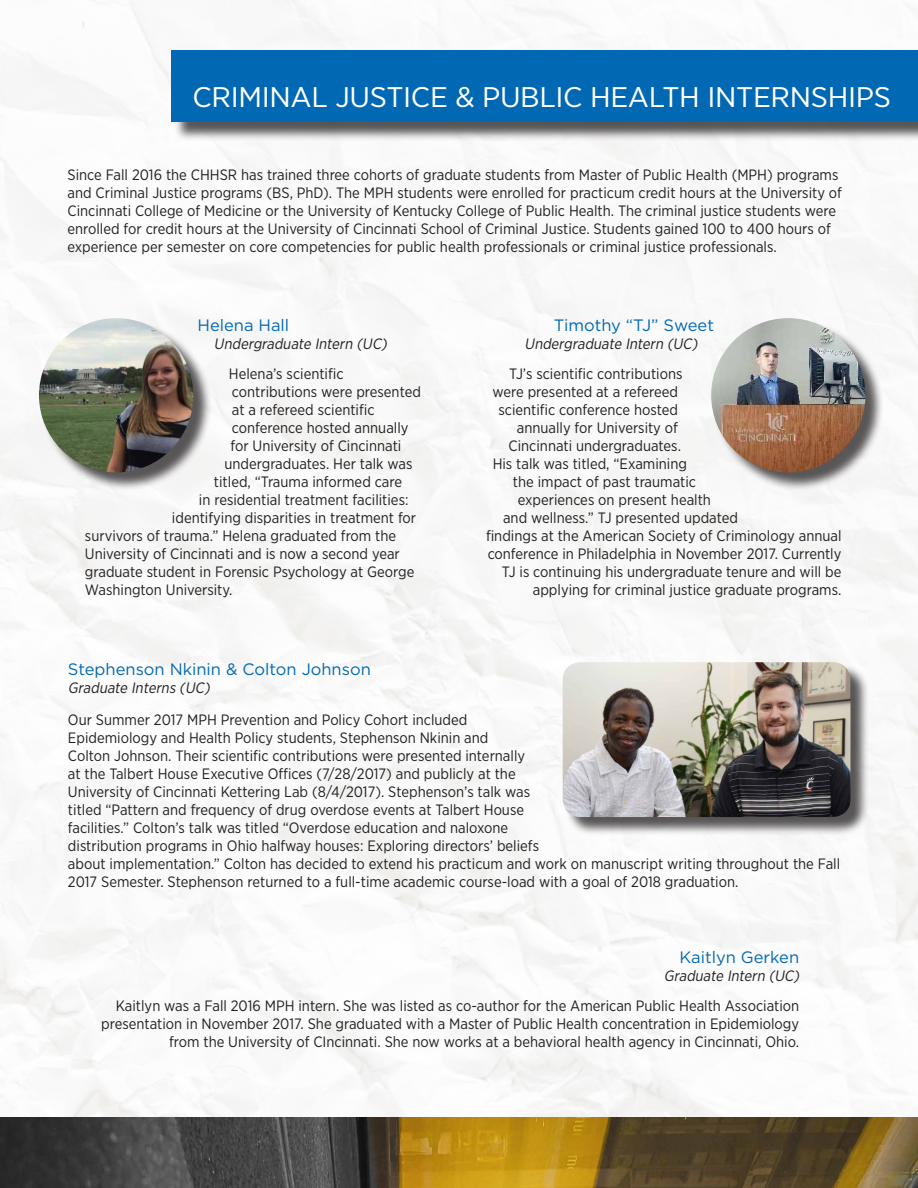
<style>
.page{position:relative;width:918px;height:1188px;background:#fff}
.page>*{position:absolute;margin:0;border:0;box-sizing:border-box;transform-origin:0 0}
.t1{font:28.35px "Gotham Narrow";letter-spacing:-.01em;color:#fff;scale:1.11 1}
.t2{font:16.5px "Gotham";color:#0168b3}
.t3{font:15px/18px "Gotham Narrow";color:#231f20}
.t4{font:italic 15px "Gotham Narrow";color:#231f20}
</style>
<div class="page">
<img style="left:0;top:0;width:918px;height:1117px">
<img style="left:0;top:1117px;width:918px;height:71px">
<div style="left:41px;top:320px;width:171px;height:171px;background:#231f20;opacity:.75"></div>
<img style="left:39px;top:318px;width:154px;height:154px;border-radius:77px">
<div style="left:174px;top:52px;width:744px;height:89px;background:#231f20;opacity:.75"></div>
<div style="left:172px;top:50px;width:746px;height:72px;background:#0168b3"></div>
<div style="left:713px;top:320px;width:171px;height:171px;background:#231f20;opacity:.75"></div>
<img style="left:711px;top:318px;width:155px;height:154px;border-radius:77px">
<div style="left:565px;top:664px;width:304px;height:172px;background:#231f20;opacity:.75"></div>
<img style="left:563px;top:662px;width:287px;height:155px">
<h1 class="t1" style="left:192px;top:80px;width:631px">CRIMINAL JUSTICE &amp; PUBLIC HEALTH INTERNSHIPS</h1>
<p class="t3" style="left:68px;top:166px;width:776px">Since Fall 2016 the CHHSR has trained three cohorts of graduate students from Master of Public Health (MPH) programs and Criminal Justice programs (BS, PhD). The MPH students were enrolled for practicum credit hours at the University of Cincinnati College of Medicine or the University of Kentucky College of Public Health. The criminal justice students were enrolled for credit hours at the University of Cincinnati School of Criminal Justice. Students gained 100 to 400 hours of experience per semester on core competencies for public health professionals or criminal justice professionals.</p>
<p class="t2" style="left:197px;top:316px;width:93px">Helena Hall</p>
<p class="t4" style="left:214px;top:335px;width:178px">Undergraduate Intern (UC)</p>
<p class="t3" style="left:229px;top:365px;width:116px">Helena’s scientific</p>
<p class="t3" style="left:232px;top:383px;width:190px">contributions were presented</p>
<p class="t3" style="left:232px;top:401px;width:144px">at a refereed scientific</p>
<p class="t3" style="left:232px;top:419px;width:178px">conference hosted annually</p>
<p class="t3" style="left:230px;top:437px;width:172px">for University of Cincinnati</p>
<p class="t3" style="left:224px;top:455px;width:189px">undergraduates. Her talk was</p>
<p class="t3" style="left:214px;top:473px;width:190px">titled, “Trauma informed care</p>
<p class="t3" style="left:199px;top:491px;width:211px">in residential treatment facilities:</p>
<p class="t3" style="left:172px;top:509px;width:246px">identifying disparities in treatment for</p>
<p class="t3" style="left:85px;top:527px;width:313px">survivors of trauma.” Helena graduated from the</p>
<p class="t3" style="left:85px;top:545px;width:316px">University of Cincinnati and is now a second year</p>
<p class="t3" style="left:85px;top:563px;width:331px">graduate student in Forensic Psychology at George</p>
<p class="t3" style="left:85px;top:581px;width:149px">Washington University.</p>
<p class="t2" style="left:554px;top:316px;width:162px">Timothy “TJ” Sweet</p>
<p class="t4" style="left:525px;top:335px;width:178px">Undergraduate Intern (UC)</p>
<p class="t3" style="left:509px;top:365px;width:175px">TJ’s scientific contributions</p>
<p class="t3" style="left:493px;top:383px;width:187px">were presented at a refereed</p>
<p class="t3" style="left:498px;top:401px;width:181px">scientific conference hosted</p>
<p class="t3" style="left:517px;top:419px;width:163px">annually for University of</p>
<p class="t3" style="left:509px;top:437px;width:174px">Cincinnati undergraduates.</p>
<p class="t3" style="left:493px;top:455px;width:196px">His talk was titled, “Examining</p>
<p class="t3" style="left:513px;top:473px;width:185px">the impact of past traumatic</p>
<p class="t3" style="left:518px;top:491px;width:195px">experiences on present health</p>
<p class="t3" style="left:503px;top:509px;width:236px">and wellness.” TJ presented updated</p>
<p class="t3" style="left:486px;top:527px;width:357px">findings at the American Society of Criminology annual</p>
<p class="t3" style="left:488px;top:545px;width:355px">conference in Philadelphia in November 2017. Currently</p>
<p class="t3" style="left:502px;top:563px;width:341px">TJ is continuing his undergraduate tenure and will be</p>
<p class="t3" style="left:533px;top:581px;width:310px">applying for criminal justice graduate programs.</p>
<p class="t2" style="left:68px;top:660px;width:304px">Stephenson Nkinin &amp; Colton Johnson</p>
<p class="t4" style="left:68px;top:679px;width:146px">Graduate Interns (UC)</p>
<p class="t3" style="left:68px;top:710px;width:774px">Our Summer 2017 MPH Prevention and Policy Cohort included<br>Epidemiology and Health Policy students, Stephenson Nkinin and<br>Colton Johnson. Their scientific contributions were presented internally<br>at the Talbert House Executive Offices (7/28/2017) and publicly at the<br>University of Cincinnati Kettering Lab (8/4/2017). Stephenson’s talk was<br>titled “Pattern and frequency of drug overdose events at Talbert House<br>facilities.” Colton’s talk was titled “Overdose education and naloxone<br>distribution programs in Ohio halfway houses: Exploring directors’ beliefs<br>about implementation.” Colton has decided to extend his practicum and work on manuscript writing throughout the Fall 2017 Semester. Stephenson returned to a full-time academic course-load with a goal of 2018 graduation.</p>
<p class="t2" style="left:679px;top:948px;width:121px">Kaitlyn Gerken</p>
<p class="t4" style="left:664px;top:967px;width:140px">Graduate Intern (UC)</p>
<p class="t3" style="left:101px;top:997px;width:699px;text-align:right">Kaitlyn was a Fall 2016 MPH intern. She was listed as co-author for the American Public Health Association presentation in November 2017. She graduated with a Master of Public Health concentration in Epidemiology from the University of CIncinnati. She now works at a behavioral health agency in Cincinnati, Ohio.</p>
</div>
